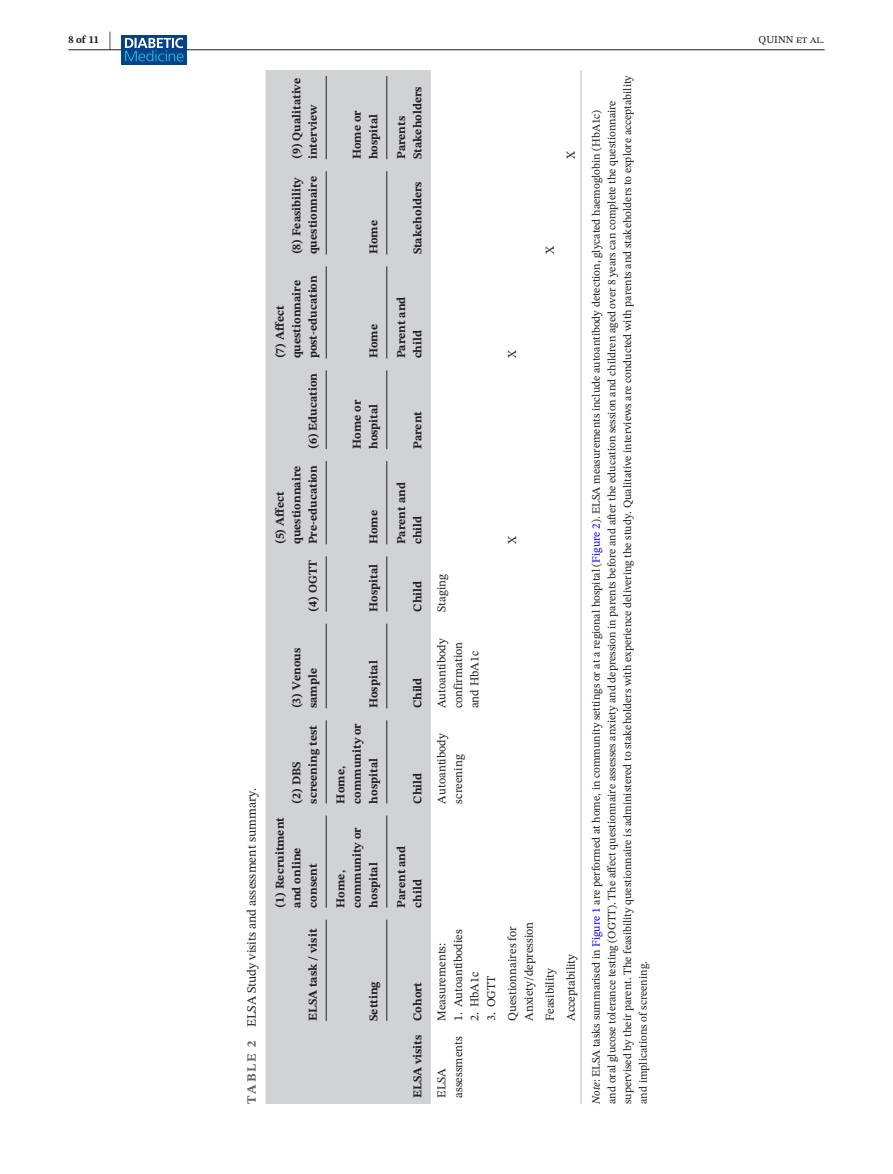
<style>
.page{position:relative;width:893px;height:1174px;background:#fff}
.page>*{position:absolute;margin:0;border:0;box-sizing:border-box;transform-origin:0 0}
.t1{font:12.75px "STIX Two Text";color:#231f20}
.t2{font:700 12px/16.5px "STIX Two Text";color:#231f20}
.t3{font:12px/16.5px "STIX Two Text";color:#231f20}
.t4{font:11.25px/15.8px "STIX Two Text";color:#231f20}
.t5{font:10.5px "STIX Two Text";color:#231f20}
.t6{font:700 10.5px "STIX Two Text";color:#231f20}
.s1{font-size:21px}
.s2{font-weight:700;color:#636366}
.s3{font-style:italic}
.s4{color:#00f}
</style>
<div class="page">
<hr style="left:68px;top:49px;width:756px;height:1px;background:#231f20">
<div style="left:121px;top:35px;width:65px;height:30px;background:#054286"></div>
<svg style="left:125px;top:38px;width:58px;height:23px"></svg>
<div style="left:265px;top:70px;width:166px;height:1034px;background:#d1d2d4"></div>
<hr style="left:580px;top:1027px;width:2px;height:77px;background:#d1d2d4">
<hr style="left:580px;top:913px;width:2px;height:114px;background:#d1d2d4">
<hr style="left:580px;top:809px;width:2px;height:104px;background:#d1d2d4">
<hr style="left:580px;top:714px;width:2px;height:95px;background:#d1d2d4">
<hr style="left:580px;top:617px;width:2px;height:97px;background:#d1d2d4">
<hr style="left:580px;top:550px;width:2px;height:67px;background:#d1d2d4">
<hr style="left:580px;top:455px;width:2px;height:95px;background:#d1d2d4">
<hr style="left:580px;top:364px;width:2px;height:91px;background:#d1d2d4">
<hr style="left:580px;top:260px;width:2px;height:104px;background:#d1d2d4">
<hr style="left:580px;top:165px;width:2px;height:95px;background:#d1d2d4">
<hr style="left:580px;top:70px;width:2px;height:95px;background:#d1d2d4">
<hr style="left:326px;top:919px;width:1px;height:102px;background:#231f20">
<hr style="left:326px;top:815px;width:1px;height:92px;background:#231f20">
<hr style="left:326px;top:720px;width:1px;height:83px;background:#231f20">
<hr style="left:326px;top:623px;width:1px;height:85px;background:#231f20">
<hr style="left:326px;top:556px;width:1px;height:55px;background:#231f20">
<hr style="left:326px;top:461px;width:1px;height:83px;background:#231f20">
<hr style="left:326px;top:370px;width:1px;height:79px;background:#231f20">
<hr style="left:326px;top:266px;width:1px;height:92px;background:#231f20">
<hr style="left:326px;top:171px;width:1px;height:83px;background:#231f20">
<hr style="left:326px;top:76px;width:1px;height:83px;background:#231f20">
<hr style="left:386px;top:919px;width:1px;height:102px;background:#231f20">
<hr style="left:386px;top:815px;width:1px;height:92px;background:#231f20">
<hr style="left:386px;top:720px;width:1px;height:83px;background:#231f20">
<hr style="left:386px;top:623px;width:1px;height:85px;background:#231f20">
<hr style="left:386px;top:556px;width:1px;height:55px;background:#231f20">
<hr style="left:386px;top:461px;width:1px;height:83px;background:#231f20">
<hr style="left:386px;top:370px;width:1px;height:79px;background:#231f20">
<hr style="left:386px;top:266px;width:1px;height:92px;background:#231f20">
<hr style="left:386px;top:171px;width:1px;height:83px;background:#231f20">
<hr style="left:386px;top:76px;width:1px;height:83px;background:#231f20">
<p class="t6" style="left:68px;top:32px;width:44px">8 of 11 <span class="s1">|</span></p>
<p class="t5" style="left:759px;top:32px;width:67px">QUINN et al.</p>
<p class="t1" style="left:242px;top:1104px;width:317px;rotate:-90deg"><span class="s2">TABLE 2</span> ELSA Study visits and assessment summary.</p>
<p class="t2" style="left:288px;top:159px;width:83px;rotate:-90deg">(9) Qualitative interview</p>
<p class="t2" style="left:288px;top:254px;width:80px;rotate:-90deg">(8) Feasibility questionnaire</p>
<p class="t2" style="left:272px;top:358px;width:85px;rotate:-90deg">(7) Affect questionnaire post-education</p>
<p class="t2" style="left:305px;top:449px;width:78px;rotate:-90deg">(6) Education</p>
<p class="t2" style="left:272px;top:544px;width:81px;rotate:-90deg">(5) Affect questionnaire<br>Pre-education</p>
<p class="t2" style="left:305px;top:611px;width:54px;rotate:-90deg">(4) OGTT</p>
<p class="t2" style="left:288px;top:708px;width:62px;rotate:-90deg">(3) Venous sample</p>
<p class="t2" style="left:288px;top:803px;width:80px;rotate:-90deg">(2) DBS screening test</p>
<p class="t2" style="left:272px;top:907px;width:92px;rotate:-90deg">(1) Recruitment and online consent</p>
<p class="t2" style="left:305px;top:1021px;width:94px;rotate:-90deg">ELSA task / visit</p>
<p class="t2" style="left:349px;top:159px;width:51px;rotate:-90deg">Home or hospital</p>
<p class="t2" style="left:365px;top:254px;width:36px;rotate:-90deg">Home</p>
<p class="t2" style="left:365px;top:358px;width:36px;rotate:-90deg">Home</p>
<p class="t2" style="left:349px;top:449px;width:51px;rotate:-90deg">Home or hospital</p>
<p class="t2" style="left:365px;top:544px;width:36px;rotate:-90deg">Home</p>
<p class="t2" style="left:365px;top:611px;width:49px;rotate:-90deg">Hospital</p>
<p class="t2" style="left:365px;top:708px;width:49px;rotate:-90deg">Hospital</p>
<p class="t2" style="left:332px;top:803px;width:82px;rotate:-90deg">Home, community or hospital</p>
<p class="t2" style="left:332px;top:907px;width:82px;rotate:-90deg">Home, community or hospital</p>
<p class="t2" style="left:365px;top:1021px;width:41px;rotate:-90deg">Setting</p>
<p class="t2" style="left:393px;top:159px;width:74px;rotate:-90deg">Parents<br>Stakeholders</p>
<p class="t2" style="left:410px;top:254px;width:74px;rotate:-90deg">Stakeholders</p>
<p class="t2" style="left:393px;top:358px;width:64px;rotate:-90deg">Parent and child</p>
<p class="t2" style="left:410px;top:449px;width:40px;rotate:-90deg">Parent</p>
<p class="t2" style="left:393px;top:544px;width:64px;rotate:-90deg">Parent and child</p>
<p class="t2" style="left:410px;top:611px;width:32px;rotate:-90deg">Child</p>
<p class="t2" style="left:410px;top:708px;width:32px;rotate:-90deg">Child</p>
<p class="t2" style="left:410px;top:803px;width:32px;rotate:-90deg">Child</p>
<p class="t2" style="left:393px;top:907px;width:64px;rotate:-90deg">Parent and child</p>
<p class="t2" style="left:410px;top:1021px;width:41px;rotate:-90deg">Cohort</p>
<p class="t2" style="left:410px;top:1098px;width:65px;rotate:-90deg">ELSA visits</p>
<p class="t3" style="left:563px;top:159px;width:9px;rotate:-90deg">X</p>
<p class="t3" style="left:541px;top:254px;width:9px;rotate:-90deg">X</p>
<p class="t3" style="left:504px;top:358px;width:9px;rotate:-90deg">X</p>
<p class="t3" style="left:433px;top:611px;width:39px;rotate:-90deg">Staging</p>
<p class="t3" style="left:433px;top:708px;width:72px;rotate:-90deg">Autoantibody confirmation and HbA1c</p>
<p class="t3" style="left:433px;top:803px;width:72px;rotate:-90deg">Autoantibody screening</p>
<p class="t3" style="left:504px;top:544px;width:9px;rotate:-90deg">X</p>
<p class="t3" style="left:450px;top:1021px;width:93px;rotate:-90deg">1. Autoantibodies</p>
<p class="t3" style="left:433px;top:1021px;width:79px;rotate:-90deg">Measurements:</p>
<p class="t3" style="left:466px;top:1021px;width:50px;rotate:-90deg">2. HbA1c</p>
<p class="t3" style="left:483px;top:1021px;width:47px;rotate:-90deg">3. OGTT</p>
<p class="t3" style="left:433px;top:1098px;width:63px;rotate:-90deg">ELSA assessments</p>
<p class="t3" style="left:504px;top:1021px;width:101px;rotate:-90deg">Questionnaires for<br>Anxiety/depression</p>
<p class="t3" style="left:541px;top:1021px;width:54px;rotate:-90deg">Feasibility</p>
<p class="t3" style="left:563px;top:1021px;width:69px;rotate:-90deg">Acceptability</p>
<p class="t4" style="left:588px;top:1104px;width:1030px;rotate:-90deg"><span class="s3">Note</span>: ELSA tasks summarised in <span class="s4">Figure 1</span> are performed at home, in community settings or at a regional hospital (<span class="s4">Figure 2</span>). ELSA measurements include autoantibody detection, glycated haemoglobin (HbA1c)<br>and oral glucose tolerance testing (OGTT). The affect questionnaire assesses anxiety and depression in parents before and after the education session and children aged over 8 years can complete the questionnaire supervised by their parent. The feasibility questionnaire is administered to stakeholders with experience delivering the study. Qualitative interviews are conducted with parents and stakeholders to explore acceptability and implications of screening.</p>
</div>
